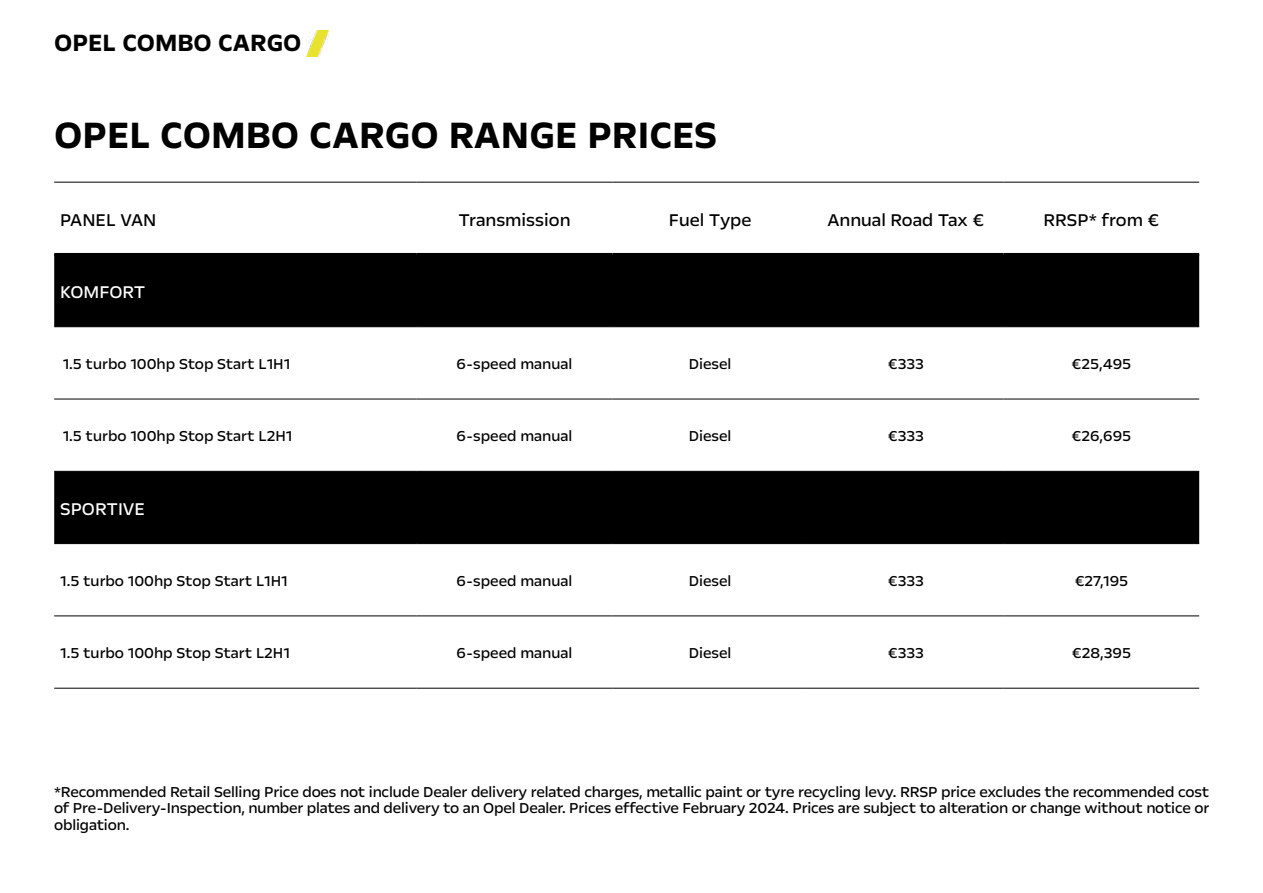
<style>
.page{position:relative;width:1263px;height:893px;background:#fff}
.page>*{position:absolute;margin:0;border:0;box-sizing:border-box;transform-origin:0 0}
.t1{font:700 42px "Opel Next";color:#000}
.t2{font:700 27px "Opel Next";color:#000}
.t3{font:19.5px "Opel Next";color:#000}
.t4{font:19.5px "Opel Next";color:#fff}
.t5{font:16.5px/16.5px "Opel Next";color:#000;text-align:justify}
</style>
<div class="page">
<svg style="left:54px;top:256px;width:1145px;height:287px"></svg>
<hr style="left:54px;top:182px;width:363px;height:1px;background:#000">
<hr style="left:417px;top:182px;width:195px;height:1px;background:#000">
<hr style="left:612px;top:182px;width:196px;height:1px;background:#000">
<hr style="left:808px;top:182px;width:195px;height:1px;background:#000">
<hr style="left:1003px;top:182px;width:196px;height:1px;background:#000">
<hr style="left:54px;top:253px;width:363px;height:3px;background:#000">
<hr style="left:417px;top:253px;width:195px;height:3px;background:#000">
<hr style="left:612px;top:253px;width:196px;height:3px;background:#000">
<hr style="left:808px;top:253px;width:195px;height:3px;background:#000">
<hr style="left:1003px;top:253px;width:196px;height:3px;background:#000">
<hr style="left:54px;top:326px;width:363px;height:1px;background:#000">
<hr style="left:417px;top:326px;width:195px;height:1px;background:#000">
<hr style="left:612px;top:326px;width:196px;height:1px;background:#000">
<hr style="left:808px;top:326px;width:195px;height:1px;background:#000">
<hr style="left:1003px;top:326px;width:196px;height:1px;background:#000">
<hr style="left:54px;top:399px;width:363px;height:1px;background:#000">
<hr style="left:417px;top:399px;width:195px;height:1px;background:#000">
<hr style="left:612px;top:399px;width:196px;height:1px;background:#000">
<hr style="left:808px;top:399px;width:195px;height:1px;background:#000">
<hr style="left:1003px;top:399px;width:196px;height:1px;background:#000">
<hr style="left:54px;top:471px;width:363px;height:1px;background:#000">
<hr style="left:417px;top:471px;width:195px;height:1px;background:#000">
<hr style="left:612px;top:471px;width:196px;height:1px;background:#000">
<hr style="left:808px;top:471px;width:195px;height:1px;background:#000">
<hr style="left:1003px;top:471px;width:196px;height:1px;background:#000">
<hr style="left:54px;top:543px;width:363px;height:1px;background:#000">
<hr style="left:417px;top:543px;width:195px;height:1px;background:#000">
<hr style="left:612px;top:543px;width:196px;height:1px;background:#000">
<hr style="left:808px;top:543px;width:195px;height:1px;background:#000">
<hr style="left:1003px;top:543px;width:196px;height:1px;background:#000">
<hr style="left:54px;top:615px;width:363px;height:1px;background:#000">
<hr style="left:417px;top:615px;width:195px;height:1px;background:#000">
<hr style="left:612px;top:615px;width:196px;height:1px;background:#000">
<hr style="left:808px;top:615px;width:195px;height:1px;background:#000">
<hr style="left:1003px;top:615px;width:196px;height:1px;background:#000">
<hr style="left:54px;top:688px;width:363px;height:1px;background:#000">
<hr style="left:417px;top:688px;width:195px;height:1px;background:#000">
<hr style="left:612px;top:688px;width:196px;height:1px;background:#000">
<hr style="left:808px;top:688px;width:195px;height:1px;background:#000">
<hr style="left:1003px;top:688px;width:196px;height:1px;background:#000">
<img style="left:307px;top:30px;width:22px;height:26px">
<h2 class="t2" style="left:54px;top:26px;width:249px">OPEL COMBO CARGO</h2>
<h1 class="t1" style="left:54px;top:109px;width:665px">OPEL COMBO CARGO RANGE PRICES</h1>
<p class="t3" style="left:60px;top:207px;width:98px">PANEL VAN</p>
<p class="t3" style="left:459px;top:207px;width:113px">Transmission</p>
<p class="t3" style="left:669px;top:207px;width:84px">Fuel Type</p>
<p class="t3" style="left:827px;top:207px;width:158px">Annual Road Tax €</p>
<p class="t3" style="left:1043px;top:207px;width:117px">RRSP* from €</p>
<p class="t4" style="left:60px;top:280px;width:87px">KOMFORT</p>
<p class="t5" style="left:63px;top:355px;width:229px">1.5 turbo 100hp Stop Start L1H1</p>
<p class="t5" style="left:457px;top:355px;width:117px">6-speed manual</p>
<p class="t5" style="left:689px;top:355px;width:44px">Diesel</p>
<p class="t5" style="left:888px;top:355px;width:37px">€333</p>
<p class="t5" style="left:1071px;top:355px;width:61px">€25,495</p>
<p class="t5" style="left:63px;top:428px;width:231px">1.5 turbo 100hp Stop Start L2H1</p>
<p class="t5" style="left:457px;top:428px;width:117px">6-speed manual</p>
<p class="t5" style="left:689px;top:428px;width:44px">Diesel</p>
<p class="t5" style="left:888px;top:428px;width:37px">€333</p>
<p class="t5" style="left:1072px;top:428px;width:61px">€26,695</p>
<p class="t4" style="left:60px;top:497px;width:86px">SPORTIVE</p>
<p class="t5" style="left:60px;top:572px;width:229px">1.5 turbo 100hp Stop Start L1H1</p>
<p class="t5" style="left:457px;top:572px;width:117px">6-speed manual</p>
<p class="t5" style="left:689px;top:572px;width:44px">Diesel</p>
<p class="t5" style="left:888px;top:572px;width:37px">€333</p>
<p class="t5" style="left:1075px;top:572px;width:55px">€27,195</p>
<p class="t5" style="left:60px;top:644px;width:231px">1.5 turbo 100hp Stop Start L2H1</p>
<p class="t5" style="left:457px;top:644px;width:117px">6-speed manual</p>
<p class="t5" style="left:689px;top:644px;width:44px">Diesel</p>
<p class="t5" style="left:888px;top:644px;width:37px">€333</p>
<p class="t5" style="left:1072px;top:644px;width:61px">€28,395</p>
<p class="t5" style="left:54px;top:783px;width:1156px">*Recommended Retail Selling Price does not include Dealer delivery related charges, metallic paint or tyre recycling levy. RRSP price excludes the recommended cost of Pre-Delivery-Inspection, number plates and delivery to an Opel Dealer. Prices effective February 2024. Prices are subject to alteration or change without notice or obligation.</p>
</div>
